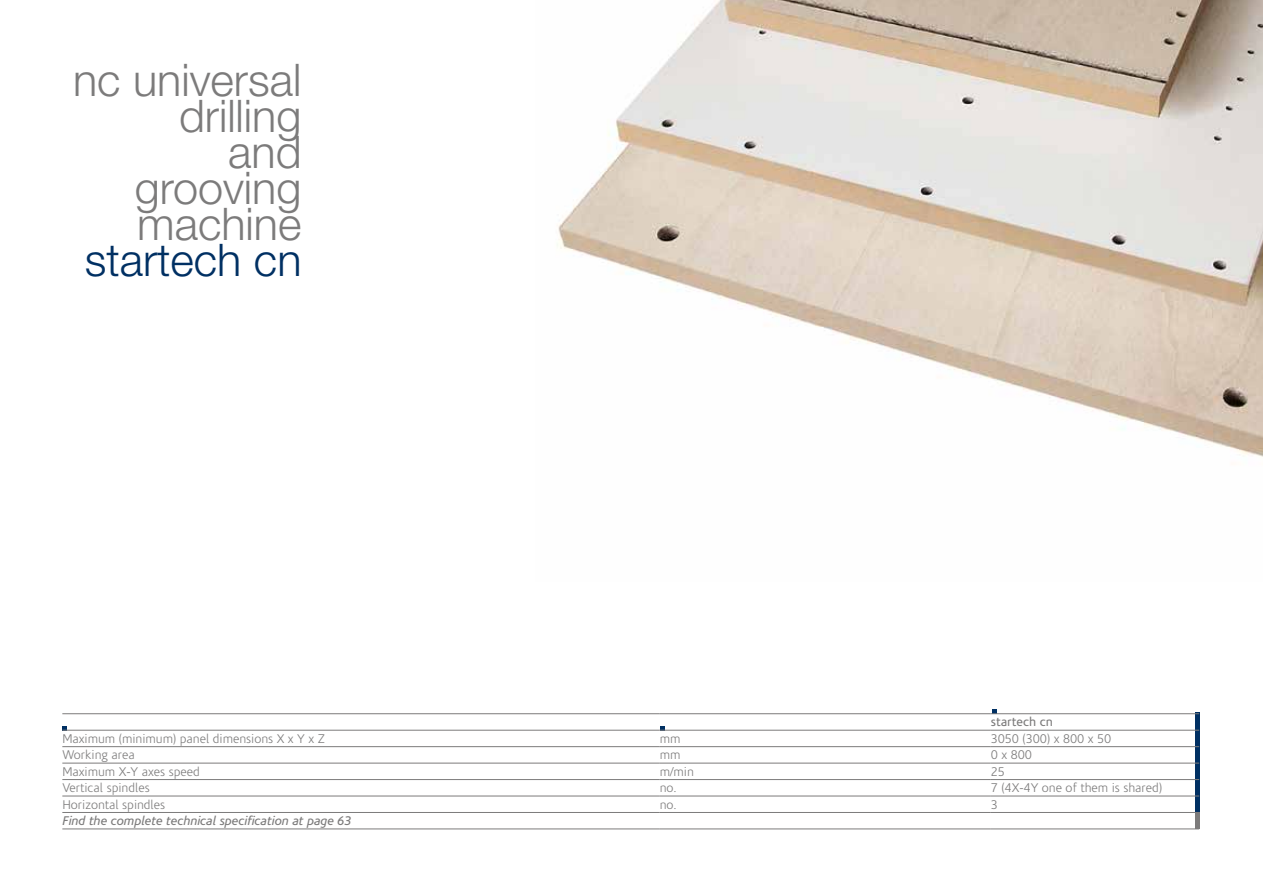
<style>
.page{position:relative;width:1263px;height:893px;background:#fff}
.page>*{position:absolute;margin:0;border:0;box-sizing:border-box;transform-origin:0 0}
.t1{font:300 45px/36px "Helvetica Neue LT Std";color:#7c7b7b;text-align:right}
.t2{font:300 45px "Helvetica Neue LT Std";color:#003063}
.t3{font:300 12.75px "Corisande OT";color:#7c7b7b}
.t4{font:italic 12.75px "Corisande OT";color:#7c7b7b}
.t5{font:12.75px "Corisande OT";color:#7c7b7b}
</style>
<div class="page">
<svg style="left:62px;top:726px;width:5px;height:4px"></svg>
<svg style="left:660px;top:726px;width:5px;height:4px"></svg>
<hr style="left:1195px;top:712px;width:4px;height:100px;background:#003063">
<hr style="left:1195px;top:812px;width:4px;height:17px;background:#7c7b7b">
<svg style="left:992px;top:709px;width:4px;height:4px"></svg>
<img style="left:557px;top:0;width:706px;height:457px">
<hr style="left:62px;top:713px;width:598px;height:1px;background:#7c7b7b">
<hr style="left:660px;top:713px;width:331px;height:1px;background:#7c7b7b">
<hr style="left:991px;top:713px;width:208px;height:1px;background:#7c7b7b">
<hr style="left:62px;top:730px;width:598px;height:1px;background:#7c7b7b">
<hr style="left:660px;top:730px;width:331px;height:1px;background:#7c7b7b">
<hr style="left:991px;top:730px;width:208px;height:1px;background:#7c7b7b">
<hr style="left:62px;top:746px;width:598px;height:1px;background:#7c7b7b">
<hr style="left:660px;top:746px;width:331px;height:1px;background:#7c7b7b">
<hr style="left:991px;top:746px;width:208px;height:1px;background:#7c7b7b">
<hr style="left:62px;top:763px;width:598px;height:1px;background:#7c7b7b">
<hr style="left:660px;top:763px;width:331px;height:1px;background:#7c7b7b">
<hr style="left:991px;top:763px;width:208px;height:1px;background:#7c7b7b">
<hr style="left:62px;top:779px;width:598px;height:1px;background:#7c7b7b">
<hr style="left:660px;top:779px;width:331px;height:1px;background:#7c7b7b">
<hr style="left:991px;top:779px;width:208px;height:1px;background:#7c7b7b">
<hr style="left:62px;top:796px;width:598px;height:1px;background:#7c7b7b">
<hr style="left:660px;top:796px;width:331px;height:1px;background:#7c7b7b">
<hr style="left:991px;top:796px;width:208px;height:1px;background:#7c7b7b">
<hr style="left:62px;top:812px;width:598px;height:1px;background:#7c7b7b">
<hr style="left:62px;top:829px;width:598px;height:1px;background:#7c7b7b">
<hr style="left:660px;top:812px;width:331px;height:1px;background:#7c7b7b">
<hr style="left:660px;top:829px;width:331px;height:1px;background:#7c7b7b">
<hr style="left:991px;top:812px;width:208px;height:1px;background:#7c7b7b">
<hr style="left:991px;top:829px;width:208px;height:1px;background:#7c7b7b">
<h1 class="t1" style="left:73px;top:61px;width:230px">nc universal drilling<br>and grooving machine</h1>
<h1 class="t2" style="left:85px;top:232px;width:218px">startech cn</h1>
<p class="t5" style="left:991px;top:715px;width:64px">startech cn</p>
<p class="t3" style="left:62px;top:732px;width:264px">Maximum (minimum) panel dimensions X x Y x Z</p>
<p class="t3" style="left:660px;top:732px;width:22px">mm</p>
<p class="t3" style="left:991px;top:732px;width:122px">3050 (300) x 800 x 50</p>
<p class="t3" style="left:62px;top:748px;width:74px">Working area</p>
<p class="t3" style="left:660px;top:748px;width:22px">mm</p>
<p class="t3" style="left:991px;top:748px;width:42px">0 x 800</p>
<p class="t3" style="left:62px;top:765px;width:139px">Maximum X-Y axes speed</p>
<p class="t3" style="left:660px;top:765px;width:36px">m/min</p>
<p class="t3" style="left:991px;top:765px;width:16px">25</p>
<p class="t3" style="left:62px;top:781px;width:89px">Vertical spindles</p>
<p class="t3" style="left:660px;top:781px;width:19px">no.</p>
<p class="t3" style="left:991px;top:781px;width:173px">7 (4X-4Y one of them is shared)</p>
<p class="t3" style="left:62px;top:798px;width:104px">Horizontal spindles</p>
<p class="t3" style="left:660px;top:798px;width:19px">no.</p>
<p class="t3" style="left:991px;top:798px;width:9px">3</p>
<p class="t4" style="left:62px;top:814px;width:291px">Find the complete technical specification at page 63</p>
</div>
